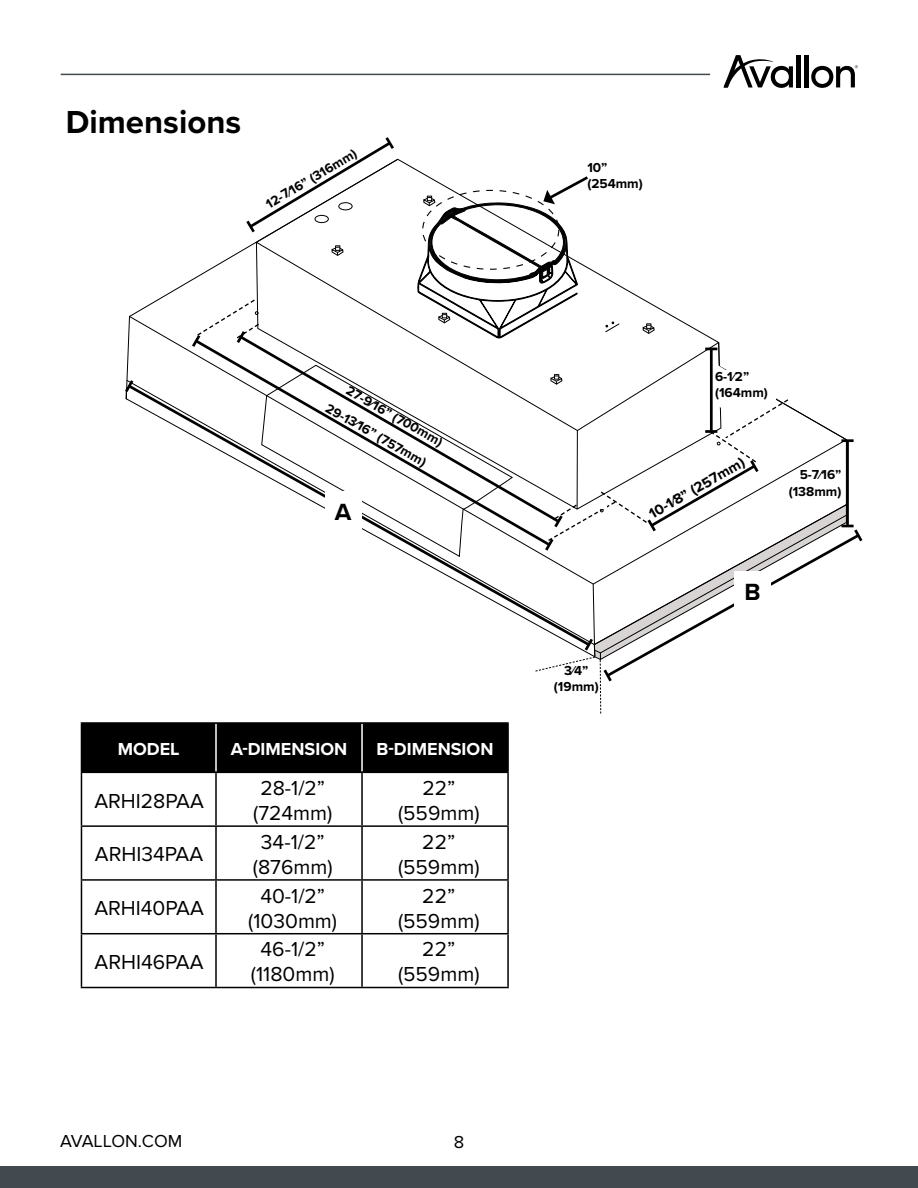
<style>
.page{position:relative;width:918px;height:1188px;background:#fff}
.page>*{position:absolute;margin:0;border:0;box-sizing:border-box;transform-origin:0 0}
.t1{font:700 33px "Proxima Nova";color:#000}
.t2{font:700 24.3px "Proxima Nova";color:#000}
.t3{font:21px/25.2px "Proxima Nova";color:#000;text-align:center}
.t4{font:700 18px "Proxima Nova";color:#fff}
.t5{font:18px "Proxima Nova";color:#000}
.t6{font:700 14.85px "Proxima Nova";color:#000}
.t7{font:700 13.5px/16.2px "Proxima Nova";color:#000}
.t8{font:7.05px "Proxima Nova";color:#000}
</style>
<div class="page">
<hr style="left:61px;top:74px;width:649px;height:1px;background:#434a4f">
<div style="left:0;top:1166px;width:918px;height:22px;background:#434a4f"></div>
<svg style="left:724px;top:55px;width:69px;height:33px"></svg>
<hr style="left:797px;top:55px;width:4px;height:32px;background:#000">
<div style="left:804px;top:55px;width:5px;height:32px;background:#000"></div>
<svg style="left:811px;top:66px;width:44px;height:22px"></svg>
<div style="left:82px;top:724px;width:425px;height:48px;background:#000"></div>
<hr style="left:215px;top:724px;width:2px;height:48px;background:#fff">
<hr style="left:361px;top:724px;width:2px;height:48px;background:#fff">
<hr style="left:81px;top:722px;width:135px;height:2px;background:#000">
<hr style="left:81px;top:724px;width:1px;height:48px;background:#000">
<hr style="left:216px;top:722px;width:146px;height:2px;background:#000">
<hr style="left:81px;top:772px;width:135px;height:1px;background:#000">
<hr style="left:216px;top:772px;width:147px;height:1px;background:#000">
<hr style="left:362px;top:722px;width:147px;height:2px;background:#000">
<hr style="left:507px;top:724px;width:2px;height:48px;background:#000">
<hr style="left:363px;top:772px;width:146px;height:1px;background:#000">
<hr style="left:81px;top:773px;width:1px;height:52px;background:#000">
<hr style="left:215px;top:773px;width:2px;height:52px;background:#000">
<hr style="left:361px;top:773px;width:2px;height:52px;background:#000">
<hr style="left:507px;top:773px;width:2px;height:52px;background:#000">
<hr style="left:81px;top:825px;width:135px;height:2px;background:#000">
<hr style="left:81px;top:827px;width:1px;height:52px;background:#000">
<hr style="left:216px;top:825px;width:146px;height:2px;background:#000">
<hr style="left:215px;top:827px;width:2px;height:52px;background:#000">
<hr style="left:362px;top:825px;width:147px;height:2px;background:#000">
<hr style="left:361px;top:827px;width:2px;height:52px;background:#000">
<hr style="left:507px;top:827px;width:2px;height:52px;background:#000">
<hr style="left:81px;top:879px;width:135px;height:2px;background:#000">
<hr style="left:81px;top:881px;width:1px;height:52px;background:#000">
<hr style="left:216px;top:879px;width:146px;height:2px;background:#000">
<hr style="left:215px;top:881px;width:2px;height:52px;background:#000">
<hr style="left:362px;top:879px;width:147px;height:2px;background:#000">
<hr style="left:361px;top:881px;width:2px;height:52px;background:#000">
<hr style="left:507px;top:881px;width:2px;height:52px;background:#000">
<hr style="left:81px;top:933px;width:135px;height:1px;background:#000">
<hr style="left:81px;top:934px;width:1px;height:53px;background:#000">
<hr style="left:216px;top:933px;width:146px;height:1px;background:#000">
<hr style="left:215px;top:934px;width:2px;height:53px;background:#000">
<hr style="left:362px;top:933px;width:147px;height:1px;background:#000">
<hr style="left:361px;top:934px;width:2px;height:53px;background:#000">
<hr style="left:507px;top:934px;width:2px;height:53px;background:#000">
<hr style="left:81px;top:987px;width:135px;height:1px;background:#000">
<hr style="left:216px;top:987px;width:146px;height:1px;background:#000">
<hr style="left:362px;top:987px;width:147px;height:1px;background:#000">
<svg style="left:417px;top:174px;width:174px;height:159px"></svg>
<svg style="left:192px;top:337px;width:311px;height:45px"></svg>
<svg style="left:129px;top:137px;width:270px;height:213px"></svg>
<hr style="left:710px;top:349px;width:3px;height:83px;background:#000">
<svg style="left:705px;top:348px;width:12px;height:2px"></svg>
<svg style="left:136px;top:382px;width:399px;height:243px"></svg>
<svg style="left:125px;top:372px;width:11px;height:33px"></svg>
<div style="left:325px;top:492px;width:36px;height:37px;background:#fff"></div>
<svg style="left:535px;top:362px;width:328px;height:352px"></svg>
<h1 class="t1" style="left:66px;top:97px;width:177px">Dimensions</h1>
<p class="t7" style="left:263px;top:198px;width:105px;rotate:-31deg">12-7⁄16” (316mm)</p>
<p class="t7" style="left:587px;top:159px;width:57px">10” (254mm)</p>
<p class="t8" style="left:855px;top:64px;width:5px">®</p>
<p class="t7" style="left:351px;top:382px;width:110px;rotate:29deg">27-9⁄16” (700mm)</p>
<p class="t7" style="left:331px;top:400px;width:115px;rotate:29deg">29-13⁄16” (757mm)</p>
<p class="t2" style="left:335px;top:494px;width:18px">A</p>
<p class="t4" style="left:118px;top:735px;width:63px">MODEL</p>
<p class="t4" style="left:231px;top:735px;width:118px">A-DIMENSION</p>
<p class="t4" style="left:377px;top:735px;width:118px">B-DIMENSION</p>
<p class="t3" style="left:94px;top:788px;width:111px">ARHI28PAA</p>
<p class="t3" style="left:253px;top:776px;width:81px">28-1/2” (724mm)</p>
<p class="t3" style="left:398px;top:776px;width:83px">22” (559mm)</p>
<p class="t3" style="left:95px;top:842px;width:110px">ARHI34PAA</p>
<p class="t3" style="left:94px;top:896px;width:111px">ARHI40PAA</p>
<p class="t3" style="left:95px;top:950px;width:111px">ARHI46PAA</p>
<p class="t3" style="left:253px;top:829px;width:81px">34-1/2” (876mm)</p>
<p class="t3" style="left:398px;top:829px;width:83px">22” (559mm)</p>
<p class="t3" style="left:248px;top:883px;width:90px">40-1/2” (1030mm)</p>
<p class="t3" style="left:398px;top:883px;width:83px">22” (559mm)</p>
<p class="t3" style="left:251px;top:937px;width:85px">46-1/2” (1180mm)</p>
<p class="t3" style="left:398px;top:937px;width:83px">22” (559mm)</p>
<p class="t5" style="left:60px;top:1130px;width:124px">AVALLON.COM</p>
<p class="t5" style="left:454px;top:1132px;width:12px">8</p>
<p class="t7" style="left:554px;top:662px;width:46px;text-align:center">3⁄4” (19mm)</p>
<p class="t7" style="left:715px;top:368px;width:54px">6-1⁄2” (164mm)</p>
<p class="t6" style="left:644px;top:505px;width:109px;rotate:-30deg">10-1⁄8” (257mm)</p>
<p class="t7" style="left:789px;top:467px;width:54px;text-align:right">5-7⁄16” (138mm)</p>
<p class="t2" style="left:744px;top:574px;width:18px">B</p>
</div>
